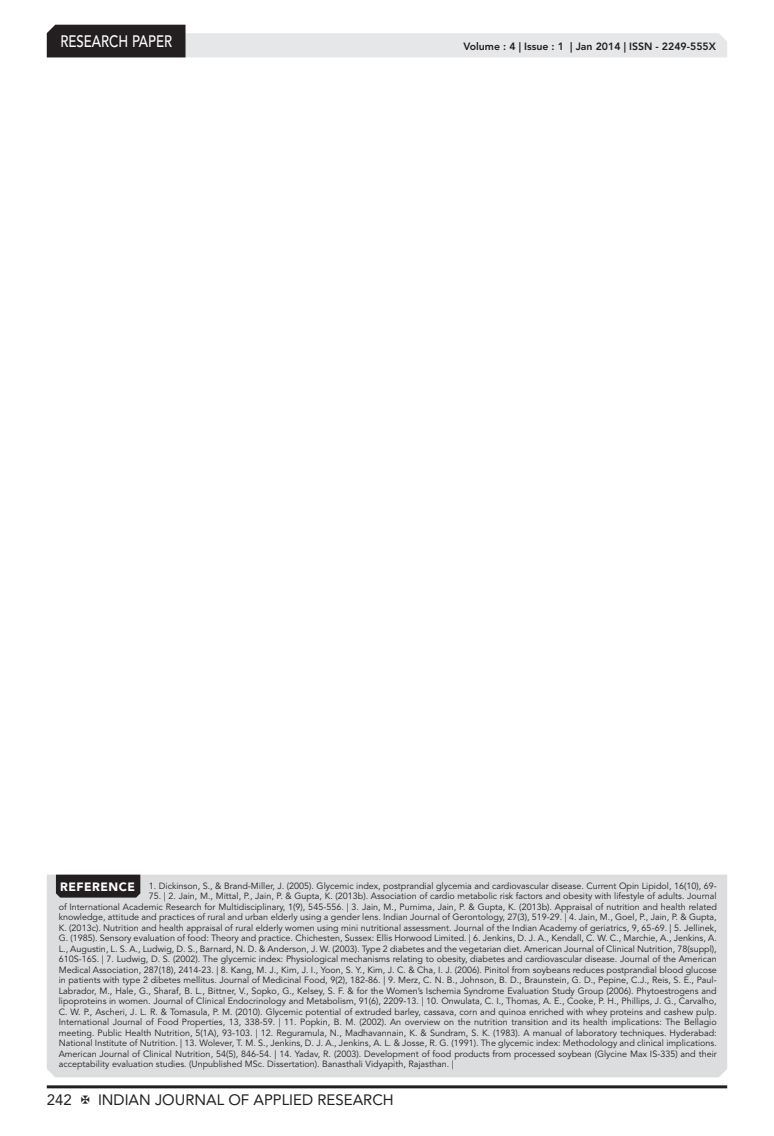
<style>
.page{position:relative;width:774px;height:1136px;background:#fff}
.page>*{position:absolute;margin:0;border:0;box-sizing:border-box;transform-origin:0 0}
.t1{font:500 16.5px "Avenir LT Std";color:#fff;scale:.8 1}
.t2{font:15px "Avenir LT Std";color:#231f20}
.t3{font:900 12px "Avenir LT Std";letter-spacing:.04em;color:#fff}
.t4{font:800 10.5px "Avenir LT Std";color:#231f20}
.Reference{font:9px/10.5px "Avenir LT Std";color:#231f20;text-align:justify}
</style>
<div class="page">
<hr style="left:47px;top:1085px;width:680px;height:3px;background:#231f20">
<svg style="left:47px;top:25px;width:680px;height:32px"></svg>
<div style="left:47px;top:874px;width:680px;height:203px;background:#dcdddf"></div>
<div style="left:56px;top:874px;width:84px;height:23px;background:#231f20"></div>
<h1 class="t1" style="left:60px;top:32px;width:141px">RESEARCH PAPER</h1>
<p class="t4" style="left:463px;top:41px;width:254px">Volume : 4 | Issue : 1 | Jan 2014 | ISSN - 2249-555X</p>
<p class="t3" style="left:60px;top:879px;width:76px">REFERENCE</p>
<p class="Reference" style="left:149px;top:880px;width:569px">1. Dickinson, S., &amp; Brand-Miller, J. (2005). Glycemic index, postprandial glycemia and cardiovascular disease. Current Opin Lipidol, 16(10), 69-</p>
<p class="Reference" style="left:59px;top:891px;width:660px;text-indent:90px">75. | 2. Jain, M., Mittal, P., Jain, P. &amp; Gupta, K. (2013b). Association of cardio metabolic risk factors and obesity with lifestyle of adults. Journal of International Academic Research for Multidisciplinary, 1(9), 545-556. | 3. Jain, M., Purnima, Jain, P. &amp; Gupta, K. (2013b). Appraisal of nutrition and health related knowledge, attitude and practices of rural and urban elderly using a gender lens. Indian Journal of Gerontology, 27(3), 519-29. | 4. Jain, M., Goel, P., Jain, P. &amp; Gupta, K. (2013c). Nutrition and health appraisal of rural elderly women using mini nutritional assessment. Journal of the Indian Academy of geriatrics, 9, 65-69. | 5. Jellinek, G. (1985). Sensory evaluation of food: Theory and practice. Chichesten, Sussex: Ellis Horwood Limited. | 6. Jenkins, D. J. A., Kendall, C. W. C., Marchie, A., Jenkins, A.<br>L., Augustin, L. S. A., Ludwig, D. S., Barnard, N. D. &amp; Anderson, J. W. (2003). Type 2 diabetes and the vegetarian diet. American Journal of Clinical Nutrition, 78(suppl), 610S-16S. | 7. Ludwig, D. S. (2002). The glycemic index: Physiological mechanisms relating to obesity, diabetes and cardiovascular disease. Journal of the American Medical Association, 287(18), 2414-23. | 8. Kang, M. J., Kim, J. I., Yoon, S. Y., Kim, J. C. &amp; Cha, I. J. (2006). Pinitol from soybeans reduces postprandial blood glucose in patients with type 2 dibetes mellitus. Journal of Medicinal Food, 9(2), 182-86. | 9. Merz, C. N. B., Johnson, B. D., Braunstein, G. D., Pepine, C.J., Reis, S. E., Paul-Labrador, M., Hale, G., Sharaf, B. L., Bittner, V., Sopko, G., Kelsey, S. F. &amp; for the Women’s Ischemia Syndrome Evaluation Study Group (2006). Phytoestrogens and lipoproteins in women. Journal of Clinical Endocrinology and Metabolism, 91(6), 2209-13. | 10. Onwulata, C. I., Thomas, A. E., Cooke, P. H., Phillips, J. G., Carvalho, C. W. P., Ascheri, J. L. R. &amp; Tomasula, P. M. (2010). Glycemic potential of extruded barley, cassava, corn and quinoa enriched with whey proteins and cashew pulp.<br>International Journal of Food Properties, 13, 338-59. | 11. Popkin, B. M. (2002). An overview on the nutrition transition and its health implications: The Bellagio meeting. Public Health Nutrition, 5(1A), 93-103. | 12. Reguramula, N., Madhavannain, K. &amp; Sundram, S. K. (1983). A manual of laboratory techniques. Hyderabad:<br>National Institute of Nutrition. | 13. Wolever, T. M. S., Jenkins, D. J. A., Jenkins, A. L. &amp; Josse, R. G. (1991). The glycemic index: Methodology and clinical implications.<br>American Journal of Clinical Nutrition, 54(5), 846-54. | 14. Yadav, R. (2003). Development of food products from processed soybean (Glycine Max IS-335) and their acceptability evaluation studies. (Unpublished MSc. Dissertation). Banasthali Vidyapith, Rajasthan. |</p>
<h2 class="t2" style="left:47px;top:1090px;width:27px">242</h2>
<h2 class="t2" style="left:98px;top:1090px;width:297px">INDIAN JOURNAL OF APPLIED RESEARCH</h2>
</div>
